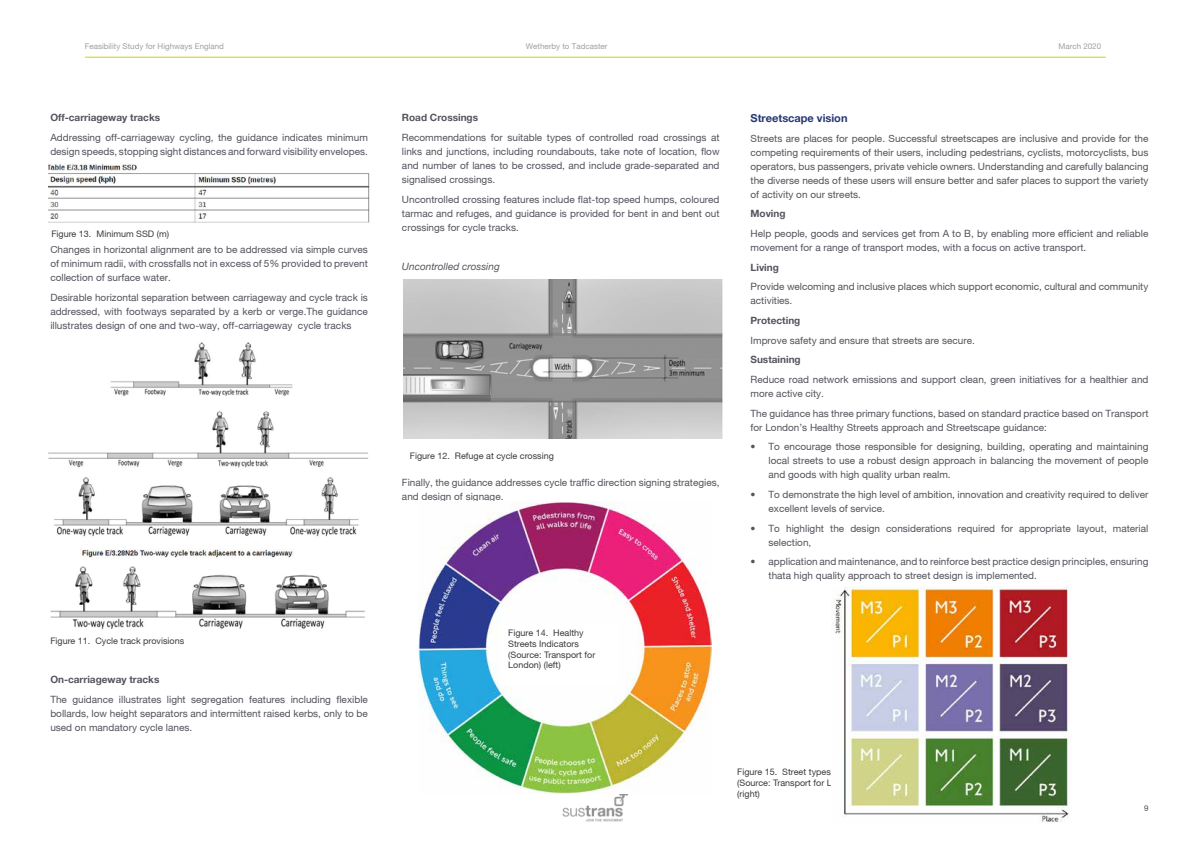
<style>
.page{position:relative;width:1191px;height:842px;background:#fff}
.page>*{position:absolute;margin:0;border:0;box-sizing:border-box;transform-origin:0 0}
.t1{font:700 11px "Helvetica Neue";color:#253773}
.t2{font:10px/14px "Helvetica Neue";color:#53545c}
.t3{font:700 10px "Helvetica Neue";color:#53545c}
.t4{font:italic 10px "Helvetica Neue";color:#53545c}
.t5{font:9px/10.8px "Helvetica Neue";color:#3c3c3b}
.t6{font:8px "Helvetica Neue";color:#9fa1a4}
.t7{font:8px "Helvetica Neue";color:#53545c}
</style>
<div class="page">
<hr style="left:85px;top:57px;width:1021px;height:1px;background:#cad400">
<img style="left:562px;top:794px;width:66px;height:28px">
<img style="left:418px;top:501px;width:293px;height:293px">
<div style="left:502px;top:624px;width:117px;height:59px;background:#fff"></div>
<img style="left:831px;top:587px;width:239px;height:235px">
<img style="left:49px;top:164px;width:320px;height:59px">
<img style="left:49px;top:342px;width:319px;height:288px">
<img style="left:403px;top:279px;width:320px;height:159px">
<p class="t6" style="left:85px;top:41px;width:141px">Feasibility Study for Highways England</p>
<p class="t6" style="left:526px;top:41px;width:83px">Wetherby to Tadcaster</p>
<p class="t6" style="left:1058px;top:41px;width:44px">March 2020</p>
<p class="t3" style="left:50px;top:111px;width:111px">Off-carriageway tracks</p>
<p class="t2" style="left:50px;top:130px;width:319px">Addressing off-carriageway cycling, the guidance indicates minimum design speeds, stopping sight distances and forward visibility envelopes.</p>
<p class="t5" style="left:51px;top:228px;width:119px">Figure 13. Minimum SSD (m)</p>
<p class="t2" style="left:50px;top:243px;width:319px;text-align:justify">Changes in horizontal alignment are to be addressed via simple curves of minimum radii, with crossfalls not in excess of 5% provided to prevent collection of surface water.</p>
<p class="t2" style="left:50px;top:290px;width:319px;text-align:justify">Desirable horizontal separation between carriageway and cycle track is addressed, with footways separated by a kerb or verge.The guidance illustrates design of one and two-way, off-carriageway cycle tracks</p>
<p class="t5" style="left:50px;top:636px;width:135px">Figure 11. Cycle track provisions</p>
<p class="t3" style="left:50px;top:673px;width:111px">On-carriageway tracks</p>
<p class="t2" style="left:50px;top:692px;width:319px;text-align:justify">The guidance illustrates light segregation features including flexible bollards, low height separators and intermittent raised kerbs, only to be used on mandatory cycle lanes.</p>
<p class="t3" style="left:402px;top:111px;width:78px">Road Crossings</p>
<p class="t2" style="left:402px;top:130px;width:319px;text-align:justify">Recommendations for suitable types of controlled road crossings at links and junctions, including roundabouts, take note of location, flow and number of lanes to be crossed, and include grade-separated and signalised crossings.</p>
<p class="t2" style="left:402px;top:192px;width:319px;text-align:justify">Uncontrolled crossing features include flat-top speed humps, coloured tarmac and refuges, and guidance is provided for bent in and bent out crossings for cycle tracks.</p>
<p class="t4" style="left:402px;top:260px;width:99px">Uncontrolled crossing</p>
<p class="t5" style="left:410px;top:450px;width:145px">Figure 12. Refuge at cycle crossing</p>
<p class="t2" style="left:402px;top:476px;width:319px">Finally, the guidance addresses cycle traffic direction signing strategies, and design of signage.</p>
<p class="t5" style="left:508px;top:627px;width:89px">Figure 14. Healthy<br>Streets Indicators (Source: Transport for<br>London) (left)</p>
<p class="t1" style="left:750px;top:111px;width:98px">Streetscape vision</p>
<p class="t2" style="left:750px;top:131px;width:399px;text-align:justify">Streets are places for people. Successful streetscapes are inclusive and provide for the competing requirements of their users, including pedestrians, cyclists, motorcyclists, bus operators, bus passengers, private vehicle owners. Understanding and carefully balancing the diverse needs of these users will ensure better and safer places to support the variety of activity on our streets.</p>
<p class="t3" style="left:750px;top:207px;width:36px">Moving</p>
<p class="t2" style="left:750px;top:226px;width:399px">Help people, goods and services get from A to B, by enabling more efficient and reliable movement for a range of transport modes, with a focus on active transport.</p>
<p class="t3" style="left:750px;top:261px;width:30px">Living</p>
<p class="t2" style="left:750px;top:280px;width:399px">Provide welcoming and inclusive places which support economic, cultural and community activities.</p>
<p class="t3" style="left:750px;top:314px;width:51px">Protecting</p>
<p class="t2" style="left:750px;top:333px;width:226px">Improve safety and ensure that streets are secure.</p>
<p class="t3" style="left:750px;top:353px;width:52px">Sustaining</p>
<p class="t2" style="left:750px;top:372px;width:399px">Reduce road network emissions and support clean, green initiatives for a healthier and more active city.</p>
<p class="t2" style="left:750px;top:406px;width:399px">The guidance has three primary functions, based on standard practice based on Transport for London’s Healthy Streets approach and Streetscape guidance:</p>
<p class="t2" style="left:768px;top:440px;width:381px;text-align:justify;text-indent:-18px">• To encourage those responsible for designing, building, operating and maintaining local streets to use a robust design approach in balancing the movement of people and goods with high quality urban realm.</p>
<p class="t2" style="left:768px;top:487px;width:381px;text-indent:-18px">• To demonstrate the high level of ambition, innovation and creativity required to deliver excellent levels of service.</p>
<p class="t2" style="left:768px;top:521px;width:381px;text-indent:-18px">• To highlight the design considerations required for appropriate layout, material selection,</p>
<p class="t2" style="left:768px;top:555px;width:381px;text-indent:-18px">• application and maintenance, and to reinforce best practice design principles, ensuring thata high quality approach to street design is implemented.</p>
<p class="t5" style="left:737px;top:767px;width:124px">Figure 15. Street types matrix (Source: Transport for London) (right)</p>
<p class="t7" style="left:1144px;top:803px;width:6px">9</p>
</div>
